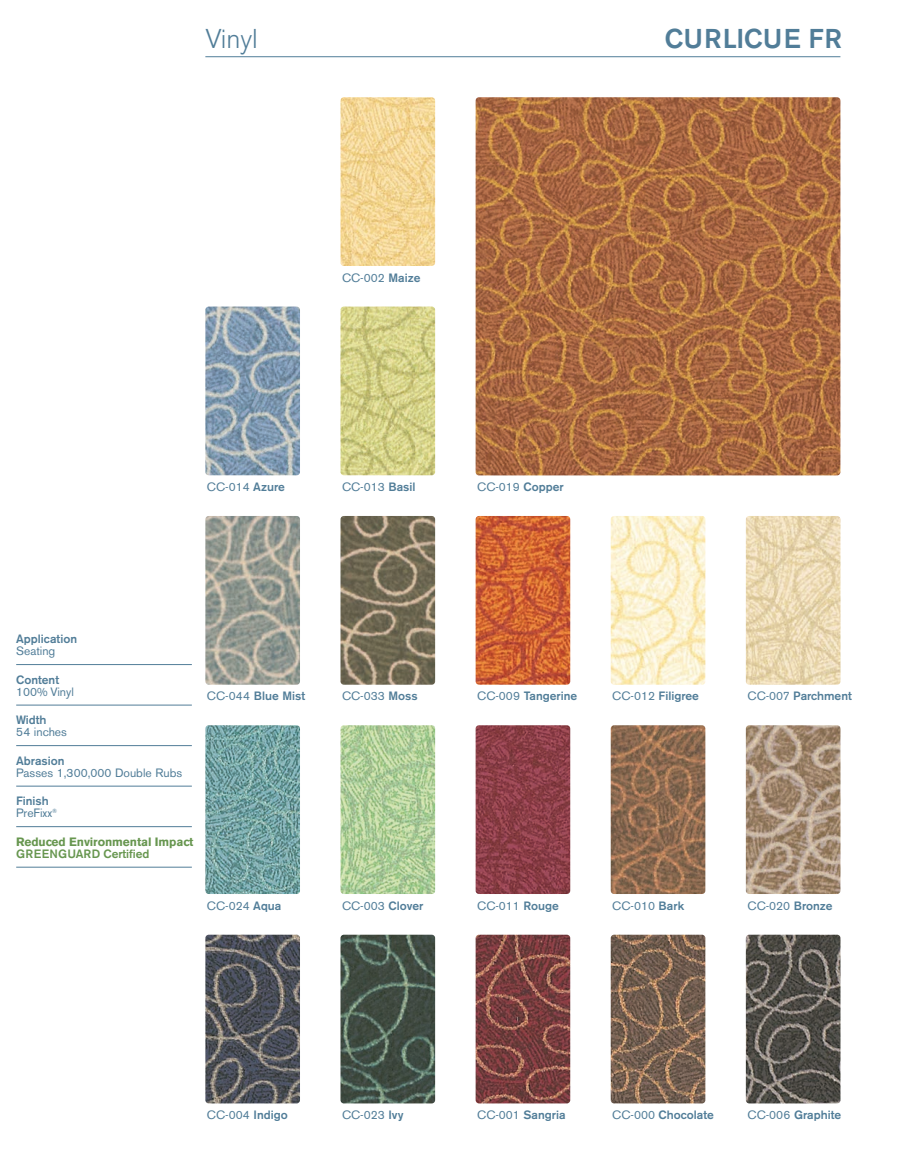
<style>
.page{position:relative;width:908px;height:1167px;background:#fff}
.page>*{position:absolute;margin:0;border:0;box-sizing:border-box;transform-origin:0 0}
.t1{font:500 27px "Akzidenz Grotesk BE";letter-spacing:.01em;color:#517d98}
.t2{font:300 27px "Akzidenz Grotesk BE";color:#517d98}
.t3{font:12px/12px "Akzidenz Grotesk BE";color:#517d98}
.t4{font:500 12px "Akzidenz Grotesk BE";color:#517d98}
.t5{font:700 12px "Akzidenz Grotesk BE";letter-spacing:-.01em;color:#67964f}
.t6{font:500 12px "Akzidenz Grotesk BE";letter-spacing:-.01em;color:#67964f}
.s1{font-weight:500}
.s2{font-weight:400}
</style>
<div class="page">
<hr style="left:205px;top:56px;width:635px;height:1px;background:#517d98">
<hr style="left:16px;top:664px;width:176px;height:1px;background:#517d98">
<hr style="left:16px;top:704px;width:176px;height:1px;background:#517d98">
<hr style="left:16px;top:745px;width:176px;height:1px;background:#517d98">
<hr style="left:16px;top:785px;width:176px;height:1px;background:#517d98">
<hr style="left:16px;top:826px;width:176px;height:1px;background:#517d98">
<hr style="left:16px;top:866px;width:176px;height:1px;background:#517d98">
<img style="left:205px;top:934px;width:95px;height:169px">
<img style="left:340px;top:934px;width:95px;height:169px">
<img style="left:475px;top:934px;width:95px;height:169px">
<img style="left:610px;top:934px;width:95px;height:169px">
<img style="left:745px;top:934px;width:95px;height:169px">
<img style="left:205px;top:725px;width:95px;height:169px">
<img style="left:340px;top:725px;width:95px;height:169px">
<img style="left:475px;top:725px;width:95px;height:169px">
<img style="left:610px;top:725px;width:95px;height:169px">
<img style="left:745px;top:725px;width:95px;height:169px">
<img style="left:205px;top:516px;width:95px;height:168px">
<img style="left:340px;top:516px;width:95px;height:168px">
<img style="left:475px;top:516px;width:95px;height:168px">
<img style="left:610px;top:516px;width:95px;height:168px">
<img style="left:745px;top:516px;width:95px;height:168px">
<img style="left:205px;top:306px;width:95px;height:169px">
<img style="left:340px;top:306px;width:95px;height:169px">
<img style="left:340px;top:97px;width:95px;height:169px">
<img style="left:475px;top:97px;width:365px;height:378px">
<h1 class="t2" style="left:205px;top:27px;width:54px">Vinyl</h1>
<h1 class="t1" style="left:664px;top:29px;width:178px">CURLICUE FR</h1>
<p class="t3" style="left:342px;top:273px;width:80px">CC-002 <span class="s1">Maize</span></p>
<p class="t3" style="left:207px;top:482px;width:79px">CC-014 <span class="s1">Azure</span></p>
<p class="t3" style="left:342px;top:482px;width:75px">CC-013 <span class="s1">Basil</span></p>
<p class="t3" style="left:477px;top:482px;width:88px">CC-019 <span class="s1">Copper</span></p>
<p class="t4" style="left:16px;top:634px;width:62px">Application</p>
<p class="t3" style="left:16px;top:646px;width:41px">Seating</p>
<p class="t4" style="left:16px;top:675px;width:44px">Content</p>
<p class="t3" style="left:16px;top:686px;width:59px">100% Vinyl</p>
<p class="t4" style="left:16px;top:715px;width:32px">Width</p>
<p class="t3" style="left:16px;top:727px;width:52px">54 inches</p>
<p class="t4" style="left:16px;top:756px;width:50px">Abrasion</p>
<p class="t3" style="left:16px;top:767px;width:167px">Passes 1,300,000 Double Rubs</p>
<p class="t3" style="left:16px;top:796px;width:43px"><span class="s1">Finish<br></span>PreFixx<sup>®</sup></p>
<p class="t5" style="left:16px;top:836px;width:179px">Reduced Environmental Impact</p>
<p class="t6" style="left:16px;top:849px;width:135px">GREENGUARD Certified</p>
<p class="t4" style="left:207px;top:692px;width:100px"><span class="s2">CC-044</span> Blue Mist</p>
<p class="t3" style="left:342px;top:691px;width:77px">CC-033 <span class="s1">Moss</span></p>
<p class="t4" style="left:477px;top:692px;width:102px"><span class="s2">CC-009</span> Tangerine</p>
<p class="t4" style="left:612px;top:692px;width:88px"><span class="s2">CC-012</span> Filigree</p>
<p class="t4" style="left:747px;top:692px;width:106px"><span class="s2">CC-007</span> Parchment</p>
<p class="t3" style="left:207px;top:900px;width:76px">CC-024 <span class="s1">Aqua</span></p>
<p class="t3" style="left:342px;top:900px;width:83px">CC-003 <span class="s1">Clover</span></p>
<p class="t3" style="left:477px;top:900px;width:83px">CC-011 <span class="s1">Rouge</span></p>
<p class="t3" style="left:612px;top:900px;width:73px">CC-010 <span class="s1">Bark</span></p>
<p class="t3" style="left:747px;top:900px;width:87px">CC-020 <span class="s1">Bronze</span></p>
<p class="t3" style="left:207px;top:1110px;width:82px">CC-004 <span class="s1">Indigo</span></p>
<p class="t3" style="left:342px;top:1110px;width:63px">CC-023 <span class="s1">Ivy</span></p>
<p class="t4" style="left:477px;top:1110px;width:90px"><span class="s2">CC-001</span> Sangria</p>
<p class="t4" style="left:612px;top:1110px;width:103px"><span class="s2">CC-000</span> Chocolate</p>
<p class="t4" style="left:747px;top:1110px;width:95px"><span class="s2">CC-006</span> Graphite</p>
</div>
